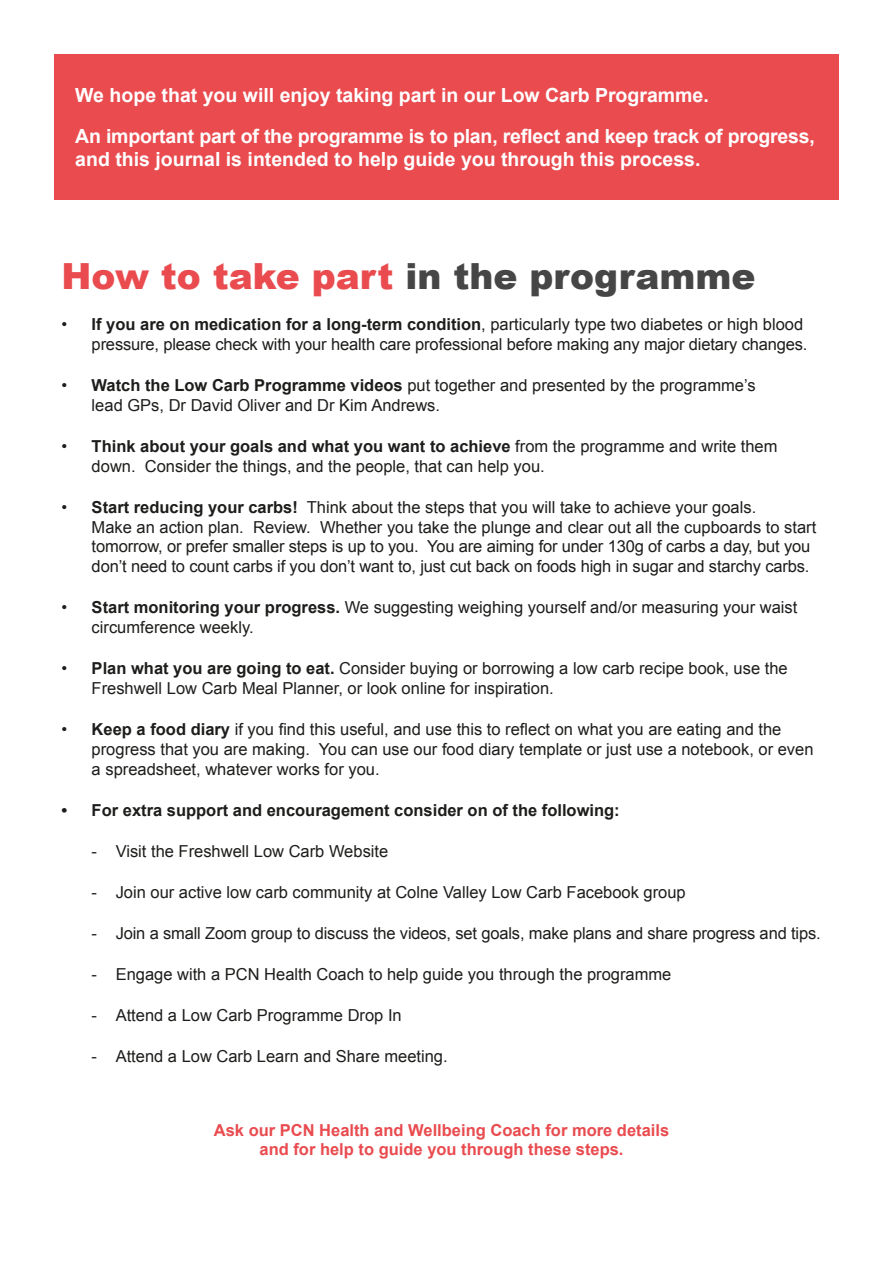
<style>
.page{position:relative;width:893px;height:1263px;background:#fff}
.page>*{position:absolute;margin:0;border:0;box-sizing:border-box;transform-origin:0 0}
.t1{font:900 36px "Arial";color:#474646}
.t2{font:700 19.5px/23.4px "Arial";color:#fff}
.t3{font:16.5px/19.8px "Arial";color:#1d1d1b}
.t4{font:700 16.5px/19.8px "Arial";color:#e94b4f;text-align:center}
.t5{font:700 16.5px "Arial";color:#1d1d1b}
.s1{color:#e94b4f}
.s2{font-weight:700}
</style>
<div class="page">
<div style="left:54px;top:54px;width:785px;height:146px;background:#e94b4f"></div>
<p class="t2" style="left:75px;top:84px;width:635px">We hope that you will enjoy taking part in our Low Carb Programme.</p>
<p class="t2" style="left:75px;top:125px;width:741px">An important part of the programme is to plan, reflect and keep track of progress, and this journal is intended to help guide you through this process.</p>
<p class="t1" style="left:62px;top:250px;width:695px"><span class="s1">How to take part</span> in the programme</p>
<p class="t3" style="left:62px;top:315px;width:747px;text-align:right">• <span class="s2">If you are on medication for a long-term condition</span>, particularly type two diabetes or high blood pressure, please check with your health care professional before making any major dietary changes.</p>
<p class="t3" style="left:92px;top:375px;width:665px;text-indent:-30px">• <span class="s2">Watch the Low Carb Programme videos</span> put together and presented by the programme’s lead GPs, Dr David Oliver and Dr Kim Andrews.</p>
<p class="t3" style="left:92px;top:436px;width:687px;text-indent:-30px">• <span class="s2">Think about your goals and what you want to achieve</span> from the programme and write them down. Consider the things, and the people, that can help you.</p>
<p class="t3" style="left:92px;top:497px;width:726px;text-indent:-30px">• <span class="s2">Start reducing your carbs!</span> Think about the steps that you will take to achieve your goals.<br>Make an action plan. Review. Whether you take the plunge and clear out all the cupboards to start tomorrow, or prefer smaller steps is up to you. You are aiming for under 130g of carbs a day, but you don’t need to count carbs if you don’t want to, just cut back on foods high in sugar and starchy carbs.</p>
<p class="t3" style="left:92px;top:598px;width:707px;text-indent:-30px">• <span class="s2">Start monitoring your progress.</span> We suggesting weighing yourself and/or measuring your waist circumference weekly.</p>
<p class="t3" style="left:92px;top:659px;width:697px;text-indent:-30px">• <span class="s2">Plan what you are going to eat.</span> Consider buying or borrowing a low carb recipe book, use the<br>Freshwell Low Carb Meal Planner, or look online for inspiration.</p>
<p class="t3" style="left:92px;top:719px;width:723px;text-indent:-30px">• <span class="s2">Keep a food diary</span> if you find this useful, and use this to reflect on what you are eating and the progress that you are making. You can use our food diary template or just use a notebook, or even a spreadsheet, whatever works for you.</p>
<p class="t5" style="left:62px;top:799px;width:560px">• For extra support and encouragement consider on of the following:</p>
<p class="t3" style="left:92px;top:841px;width:298px">- Visit the Freshwell Low Carb Website</p>
<p class="t3" style="left:92px;top:882px;width:596px">- Join our active low carb community at Colne Valley Low Carb Facebook group</p>
<p class="t3" style="left:92px;top:923px;width:730px">- Join a small Zoom group to discuss the videos, set goals, make plans and share progress and tips.</p>
<p class="t3" style="left:92px;top:964px;width:581px">- Engage with a PCN Health Coach to help guide you through the programme</p>
<p class="t3" style="left:92px;top:1005px;width:312px">- Attend a Low Carb Programme Drop In</p>
<p class="t3" style="left:92px;top:1046px;width:358px">- Attend a Low Carb Learn and Share meeting.</p>
<p class="t4" style="left:214px;top:1120px;width:457px">Ask our PCN Health and Wellbeing Coach for more details and for help to guide you through these steps.</p>
</div>
